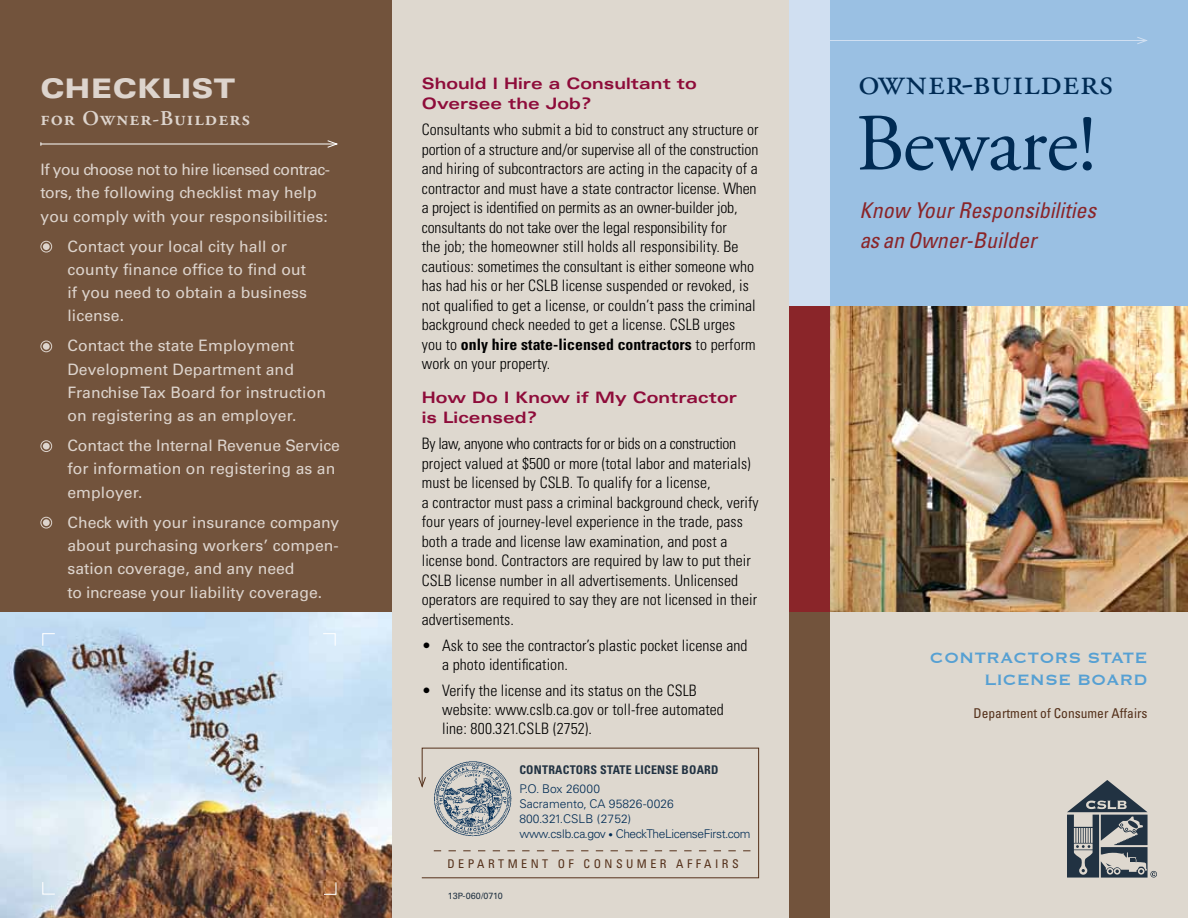
<style>
.page{position:relative;width:1188px;height:918px;background:#fff}
.page>*{position:absolute;margin:0;border:0;box-sizing:border-box;transform-origin:0 0}
.t1{font:81px "Adobe Garamond Pro";letter-spacing:-.005em;color:#002b54}
.t2{font:37.5px "Adobe Garamond Pro";letter-spacing:.02em;color:#002b54}
.t3{font:900 expanded 27px "Univers";letter-spacing:.005em;color:#ddd4cd}
.t4{font:italic condensed 21.75px/30px "Univers";letter-spacing:.005em;color:#8a2529}
.t5{font:21px "Adobe Garamond Semibold SC";letter-spacing:.05em;color:#ddd4cd}
.t6{font:19.5px/22.5px "Copperplate";color:#56a0d3;text-align:right}
.t7{font:300 condensed 15.75px/19.5px "Univers";letter-spacing:.005em;color:#000}
.t8{font:15.75px/23.2px "Univers";letter-spacing:.005em;color:#ddd4cd}
.t9{font:700 expanded 15.75px/20.2px "Univers";letter-spacing:.005em;color:#8e0c3a}
.t10{font:condensed 13.5px "Univers";color:#54301a}
.t11{font:300 12px/15px "Univers";letter-spacing:-.005em;color:#002b54}
.t12{font:700 condensed 12px "Univers";letter-spacing:.02em;color:#213242}
.t13{font:condensed 12px "Univers";letter-spacing:.29em;color:#54301a}
.t14{font:9px "Univers";color:#213242}
.s1{font-weight:700}
.s2{font-size:9px}
.s3{font-size:8.7px}
</style>
<div class="page">
<div style="left:392px;top:0;width:398px;height:918px;background:#ded8cf"></div>
<div style="left:0;top:0;width:392px;height:613px;background:#72533c"></div>
<hr style="left:41px;top:144px;width:296px;height:1px;background:#fff">
<svg style="left:327px;top:140px;width:11px;height:8px"></svg>
<div style="left:41px;top:241px;width:11px;height:11px;border:1px solid #ddd4cd;border-radius:50%"></div>
<div style="left:43px;top:243px;width:7px;height:7px;background:#ddd4cd;border-radius:50%"></div>
<div style="left:41px;top:341px;width:11px;height:11px;border:1px solid #ddd4cd;border-radius:50%"></div>
<div style="left:43px;top:343px;width:7px;height:7px;background:#ddd4cd;border-radius:50%"></div>
<div style="left:41px;top:440px;width:11px;height:12px;border:1px solid #ddd4cd;border-radius:50%"></div>
<div style="left:43px;top:443px;width:7px;height:7px;background:#ddd4cd;border-radius:50%"></div>
<div style="left:41px;top:517px;width:11px;height:11px;border:1px solid #ddd4cd;border-radius:50%"></div>
<div style="left:43px;top:519px;width:7px;height:7px;background:#ddd4cd;border-radius:50%"></div>
<img style="left:0;top:612px;width:392px;height:306px">
<svg style="left:421px;top:747px;width:338px;height:132px"></svg>
<svg style="left:418px;top:776px;width:8px;height:13px"></svg>
<svg style="left:434px;top:850px;width:316px;height:1px"></svg>
<img style="left:434px;top:760px;width:78px;height:77px">
<div style="left:829px;top:0;width:359px;height:306px;background:#9ac0e3"></div>
<img style="left:830px;top:306px;width:358px;height:306px">
<div style="left:829px;top:612px;width:359px;height:306px;background:#ded8cf"></div>
<div style="left:790px;top:0;width:40px;height:306px;background:#d0dff1"></div>
<div style="left:790px;top:306px;width:40px;height:306px;background:#8a2529"></div>
<div style="left:790px;top:612px;width:40px;height:306px;background:#72533c"></div>
<hr style="left:809px;top:40px;width:337px;height:1px;background:#d0dff1">
<svg style="left:1137px;top:37px;width:11px;height:7px"></svg>
<img style="left:42px;top:633px;width:294px;height:262px">
<svg style="left:323px;top:881px;width:14px;height:14px"></svg>
<svg style="left:1067px;top:780px;width:90px;height:98px"></svg>
<h3 class="t3" style="left:40px;top:73px;width:197px">CHECKLIST</h3>
<h3 class="t5" style="left:40px;top:107px;width:211px">for Owner-Builders</h3>
<p class="t8" style="left:40px;top:158px;width:291px">If you choose not to hire licensed contrac&shy;tors, the following checklist may help you comply with your responsibilities:</p>
<p class="t8" style="left:67px;top:235px;width:241px">Contact your local city hall or county finance office to find out if you need to obtain a business license.</p>
<p class="t8" style="left:67px;top:334px;width:260px">Contact the state Employment<br>Development Department and<br>Franchise Tax Board for instruction on registering as an employer.</p>
<p class="t8" style="left:67px;top:434px;width:274px">Contact the Internal Revenue Service for information on registering as an employer.</p>
<p class="t8" style="left:67px;top:510px;width:273px">Check with your insurance company about purchasing workers’ compen&shy;sation coverage, and any need<br>to increase your liability coverage.</p>
<p class="t9" style="left:422px;top:73px;width:276px">Should I Hire a Consultant to<br>Oversee the Job?</p>
<p class="t7" style="left:422px;top:120px;width:338px">Consultants who submit a bid to construct any structure or portion of a structure and/or supervise all of the construction and hiring of subcontractors are acting in the capacity of a contractor and must have a state contractor license. When a project is identified on permits as an owner-builder job, consultants do not take over the legal responsibility for<br>the job; the homeowner still holds all responsibility. Be cautious: sometimes the consultant is either someone who has had his or her CSLB license suspended or revoked, is not qualified to get a license, or couldn’t pass the criminal background check needed to get a license. CSLB urges you to <span class="s1">only hire state-licensed contractors</span> to perform work on your property.</p>
<p class="t9" style="left:422px;top:387px;width:317px">How Do I Know if My Contractor is Licensed?</p>
<p class="t7" style="left:422px;top:434px;width:338px">By law, anyone who contracts for or bids on a construction project valued at $500 or more (total labor and materials) must be licensed by CSLB. To qualify for a license,<br>a contractor must pass a criminal background check, verify four years of journey-level experience in the trade, pass both a trade and license law examination, and post a license bond. Contractors are required by law to put their CSLB license number in all advertisements. Unlicensed operators are required to say they are not licensed in their advertisements.</p>
<p class="t7" style="left:442px;top:636px;width:307px;line-height:19px;text-indent:-20px">• Ask to see the contractor’s plastic pocket license and a photo identification.</p>
<p class="t7" style="left:442px;top:681px;width:283px;line-height:19px;text-indent:-20px">• Verify the license and its status on the CSLB website: www.cslb.ca.gov or toll-free automated line: 800.321.CSLB (2752).</p>
<p class="t12" style="left:519px;top:763px;width:201px">Contractors State License Board</p>
<p class="t11" style="left:519px;top:781px;width:233px">P.O. Box 26000<br>Sacramento, CA 95826-0026<br>800.321.CSLB (2752)<br>www.cslb.ca.gov <span class="s2">•</span> CheckTheLicenseFirst.com</p>
<p class="t13" style="left:447px;top:857px;width:293px">DEPARTMENT OF CONSUMER AFFAIRS</p>
<p class="t14" style="left:448px;top:891px;width:56px">13<span class="s3">P</span>-060/0710</p>
<h2 class="t2" style="left:858px;top:60px;width:256px">owner-builders</h2>
<h1 class="t1" style="left:856px;top:95px;width:242px">Beware!</h1>
<h3 class="t4" style="left:860px;top:195px;width:238px">Know Your Responsibilities as an Owner-Builder</h3>
<p class="t6" style="left:930px;top:645px;width:219px">CONTRACTORS STATE<br>LICENSE BOARD</p>
<p class="t10" style="left:974px;top:705px;width:175px">Department of Consumer Affairs</p>
</div>
